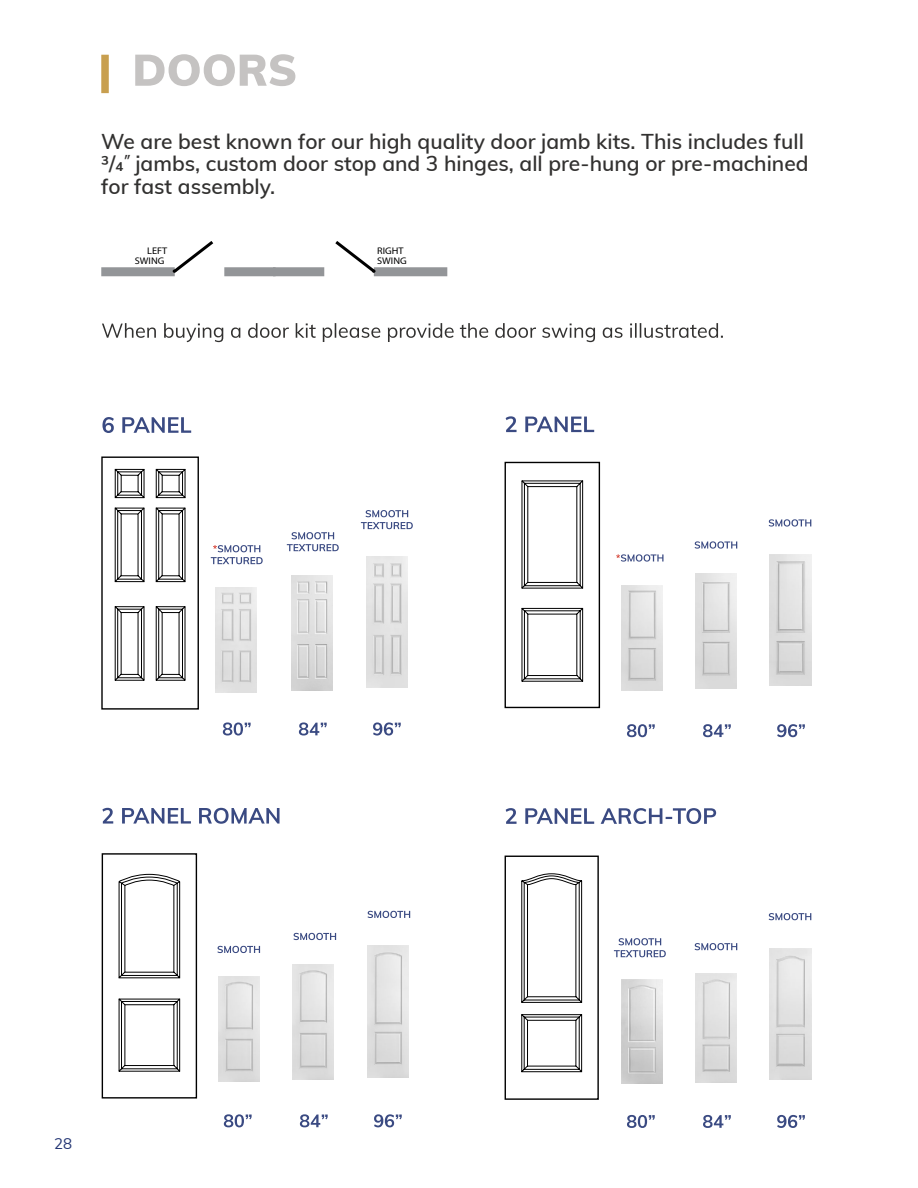
<style>
.page{position:relative;width:918px;height:1188px;background:#fff}
.page>*{position:absolute;margin:0;border:0;box-sizing:border-box;transform-origin:0 0}
.t1{font:600 21px/22.5px "Muli";color:#323130}
.t2{font:15px "Muli";color:#243674}
.t3{font:9.6px/10.5px "Myriad Pro";color:#000;text-align:right;scale:1.06 1}
</style>
<div class="page">
<svg style="left:102px;top:323px;width:621px;height:19px"></svg>
<svg style="left:135px;top:54px;width:160px;height:32px"></svg>
<div style="left:101px;top:55px;width:8px;height:38px;background:#c89f4f"></div>
<div style="left:101px;top:267px;width:74px;height:9px;background:#939598"></div>
<div style="left:224px;top:267px;width:52px;height:9px;background:#939598"></div>
<div style="left:374px;top:267px;width:73px;height:9px;background:#939598"></div>
<div style="left:273px;top:267px;width:51px;height:9px;background:#939598"></div>
<svg style="left:171px;top:241px;width:43px;height:34px"></svg>
<svg style="left:335px;top:241px;width:43px;height:34px"></svg>
<svg style="left:102px;top:417px;width:89px;height:16px"></svg>
<svg style="left:102px;top:808px;width:178px;height:16px"></svg>
<svg style="left:506px;top:416px;width:88px;height:16px"></svg>
<svg style="left:627px;top:724px;width:28px;height:13px"></svg>
<svg style="left:627px;top:1115px;width:28px;height:13px"></svg>
<svg style="left:224px;top:1114px;width:28px;height:13px"></svg>
<svg style="left:223px;top:722px;width:28px;height:14px"></svg>
<svg style="left:211px;top:545px;width:52px;height:19px"></svg>
<svg style="left:616px;top:554px;width:48px;height:8px"></svg>
<svg style="left:614px;top:938px;width:52px;height:19px"></svg>
<svg style="left:217px;top:946px;width:43px;height:7px"></svg>
<svg style="left:287px;top:532px;width:52px;height:19px"></svg>
<svg style="left:695px;top:541px;width:42px;height:8px"></svg>
<svg style="left:695px;top:943px;width:42px;height:7px"></svg>
<svg style="left:293px;top:933px;width:43px;height:7px"></svg>
<svg style="left:361px;top:510px;width:52px;height:19px"></svg>
<svg style="left:769px;top:519px;width:42px;height:8px"></svg>
<svg style="left:769px;top:913px;width:42px;height:7px"></svg>
<svg style="left:368px;top:911px;width:42px;height:7px"></svg>
<svg style="left:703px;top:724px;width:28px;height:13px"></svg>
<svg style="left:703px;top:1115px;width:28px;height:13px"></svg>
<svg style="left:300px;top:1114px;width:28px;height:13px"></svg>
<svg style="left:299px;top:722px;width:28px;height:14px"></svg>
<svg style="left:777px;top:724px;width:28px;height:13px"></svg>
<svg style="left:777px;top:1115px;width:28px;height:13px"></svg>
<svg style="left:374px;top:1114px;width:28px;height:13px"></svg>
<svg style="left:373px;top:722px;width:28px;height:14px"></svg>
<svg style="left:506px;top:808px;width:210px;height:16px"></svg>
<img style="left:366px;top:556px;width:41px;height:132px">
<img style="left:292px;top:575px;width:41px;height:115px">
<img style="left:216px;top:588px;width:41px;height:104px">
<div style="left:101px;top:456px;width:98px;height:254px;border:1px solid #000"></div>
<svg style="left:114px;top:469px;width:72px;height:212px"></svg>
<div style="left:102px;top:853px;width:95px;height:246px;border:1px solid #000"></div>
<svg style="left:118px;top:874px;width:63px;height:198px"></svg>
<img style="left:367px;top:946px;width:41px;height:131px">
<img style="left:293px;top:965px;width:41px;height:115px">
<img style="left:218px;top:977px;width:41px;height:105px">
<img style="left:770px;top:554px;width:41px;height:132px">
<img style="left:696px;top:573px;width:41px;height:115px">
<div style="left:505px;top:462px;width:95px;height:246px;border:1px solid #000"></div>
<svg style="left:521px;top:480px;width:62px;height:202px"></svg>
<img style="left:621px;top:585px;width:41px;height:105px">
<div style="left:505px;top:856px;width:94px;height:244px;border:1px solid #000"></div>
<svg style="left:521px;top:873px;width:61px;height:199px"></svg>
<img style="left:770px;top:948px;width:41px;height:132px">
<img style="left:696px;top:973px;width:41px;height:110px">
<img style="left:621px;top:979px;width:41px;height:105px">
<p class="t1" style="left:101px;top:129px;width:709px">We are best known for our high quality door jamb kits. This includes full<br>3/4˝ jambs, custom door stop and 3 hinges, all pre-hung or pre-machined for fast assembly.</p>
<p class="t3" style="left:135px;top:245px;width:32px">LEFT<br>SWING</p>
<p class="t3" style="left:377px;top:245px;width:29px;text-align:left">RIGHT<br>SWING</p>
<p class="t2" style="left:54px;top:1133px;width:19px">28</p>
</div>
